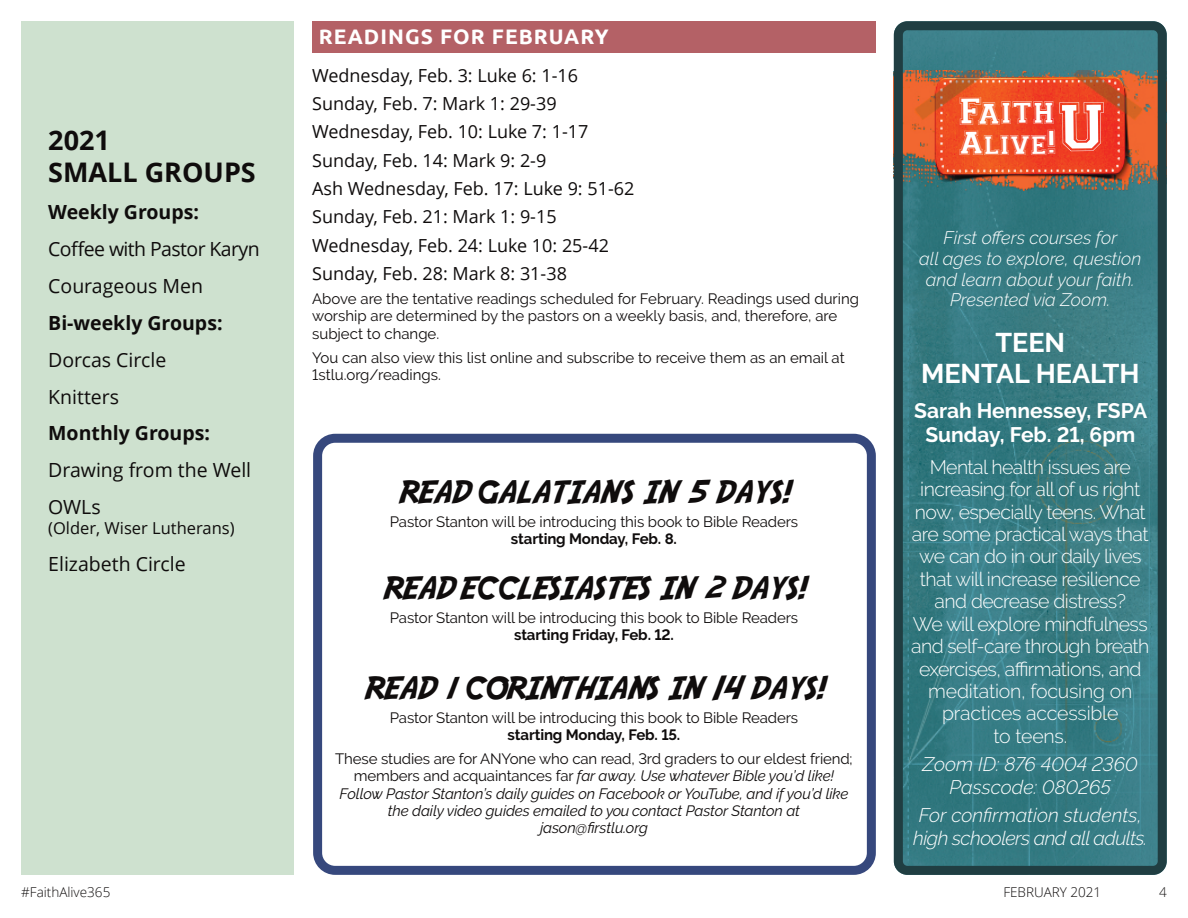
<style>
.page{position:relative;width:1188px;height:918px;background:#fff}
.page>*{position:absolute;margin:0;border:0;box-sizing:border-box;transform-origin:0 0}
.t1{font:33.45px "Collegiate FLF";color:#fff}
.t2{font:31.5px "Adventure";color:#0f0c0c}
.t3{font:29.4px "Collegiate FLF";color:#fff}
.t4{font:700 27px/31px "Raleway";color:#fff;text-align:center}
.t5{font:700 27px/32.4px "Open Sans";color:#0f0c0c}
.t6{font:700 21px/24.2px "Raleway";color:#fff;text-align:center}
.t7{font:700 21px "Ubuntu";letter-spacing:.05em;color:#fff}
.t8{font:300 19.5px/22.4px "Raleway";letter-spacing:-.03em;color:#fff;text-align:center}
.t9{font:19.5px/36.9px "Open Sans";color:#0f0c0c}
.t10{font:italic 300 19.5px/22.5px "Raleway";letter-spacing:-.03em;color:#fff}
.t11{font:700 19.5px "Open Sans";color:#0f0c0c}
.t12{font:19.5px/36.9px "Open Sans";letter-spacing:-.03em;color:#0f0c0c}
.t13{font:italic 300 19.5px/22.4px "Raleway";color:#fff;text-align:center}
.t14{font:18px/28.3px "Open Sans";color:#0f0c0c}
.t15{font:italic 300 18px/20.7px "Raleway";color:#fff;text-align:center}
.t16{font:16.5px "Open Sans";color:#0f0c0c}
.t17{font:15px/17.2px "Raleway";letter-spacing:-.01em;color:#0f0c0c}
.t18{font:italic 15px/17.2px "Raleway";letter-spacing:-.01em;color:#0f0c0c;text-align:center}
.t19{font:700 15px "Raleway";letter-spacing:-.01em;color:#0f0c0c}
.t20{font:300 13.5px "Open Sans";color:#0f0c0c}
.s1{font-size:37.5px}
.s2{font-size:36px}
.s3{font-size:40.5px}
.s4{font-style:normal}
.s5{font-size:58.65px}
</style>
<div class="page">
<div style="left:21px;top:21px;width:273px;height:854px;background:#cee1cf"></div>
<svg style="left:894px;top:21px;width:273px;height:854px;background:#497173"></svg>
<div style="left:312px;top:21px;width:564px;height:31px;background:#b46166"></div>
<svg style="left:313px;top:434px;width:563px;height:441px"></svg>
<h3 class="t5" style="left:48px;top:126px;width:209px">2021<br>SMALL GROUPS</h3>
<h3 class="t11" style="left:48px;top:204px;width:152px">Weekly Groups:</h3>
<h3 class="t12" style="left:48px;top:232px;width:213px">Coffee with Pastor Karyn<br>Courageous Men</h3>
<h3 class="t11" style="left:48px;top:315px;width:176px">Bi-weekly Groups:</h3>
<h3 class="t9" style="left:48px;top:343px;width:120px">Dorcas Circle<br>Knitters</h3>
<h3 class="t11" style="left:48px;top:426px;width:163px">Monthly Groups:</h3>
<h3 class="t9" style="left:48px;top:454px;width:204px">Drawing from the Well<br>OWLs</h3>
<p class="t16" style="left:48px;top:521px;width:188px">(Older, Wiser Lutherans)</p>
<h3 class="t9" style="left:48px;top:547px;width:139px">Elizabeth Circle</h3>
<h3 class="t7" style="left:319px;top:27px;width:291px">READINGS FOR FEBRUARY</h3>
<p class="t14" style="left:312px;top:63px;width:324px">Wednesday, Feb. 3: Luke 6: 1-16<br>Sunday, Feb. 7: Mark 1: 29-39<br>Wednesday, Feb. 10: Luke 7: 1-17<br>Sunday, Feb. 14: Mark 9: 2-9<br>Ash Wednesday, Feb. 17: Luke 9: 51-62<br>Sunday, Feb. 21: Mark 1: 9-15<br>Wednesday, Feb. 24: Luke 10: 25-42<br>Sunday, Feb. 28: Mark 8: 31-38</p>
<p class="t17" style="left:312px;top:290px;width:549px">Above are the tentative readings scheduled for February. Readings used during worship are determined by the pastors on a weekly basis, and, therefore, are subject to change.</p>
<p class="t17" style="left:312px;top:349px;width:534px">You can also view this list online and subscribe to receive them as an email at<br>1stlu.org/readings.</p>
<h2 class="t2" style="left:399px;top:480px;width:392px">READ GALATIANS IN <span class="s1">5</span> DAYS!</h2>
<p class="t17" style="left:390px;top:513px;width:410px">Pastor Stanton will be introducing this book to Bible Readers</p>
<p class="t19" style="left:511px;top:530px;width:168px">starting Monday, Feb. 8.</p>
<h2 class="t2" style="left:383px;top:576px;width:424px">READ ECCLESIASTES IN <span class="s1">2</span> DAYS!</h2>
<p class="t17" style="left:390px;top:609px;width:410px">Pastor Stanton will be introducing this book to Bible Readers</p>
<p class="t19" style="left:514px;top:626px;width:161px">starting Friday, Feb. 12.</p>
<h2 class="t2" style="left:364px;top:676px;width:461px">READ <span class="s2">1</span> CORINTHIANS IN <span class="s3">14</span> DAYS!</h2>
<p class="t17" style="left:390px;top:709px;width:410px">Pastor Stanton will be introducing this book to Bible Readers</p>
<p class="t19" style="left:508px;top:726px;width:174px">starting Monday, Feb. 15.</p>
<p class="t18" style="left:335px;top:750px;width:519px"><span class="s4">These studies are for ANYone who can read, 3rd graders to our eldest friend; members and acquaintances far</span> far away. Use whatever Bible you’d like!<br>Follow Pastor Stanton’s daily guides on Facebook or YouTube, and if you’d like the daily video guides emailed to you contact Pastor Stanton at jason@firstlu.org</p>
<h1 class="t1" style="left:960px;top:97px;width:97px;rotate:-1deg">Faith</h1>
<h3 class="t3" style="left:959px;top:131px;width:150px;rotate:-1deg">Alive!<span class="s5">U</span></h3>
<p class="t15" style="left:919px;top:228px;width:223px">First offers courses for<br>all ages to explore, question and learn about your faith.<br>Presented via Zoom.</p>
<h3 class="t4" style="left:921px;top:327px;width:220px">TEEN<br>MENTAL HEALTH</h3>
<h3 class="t6" style="left:914px;top:399px;width:234px">Sarah Hennessey, FSPA<br>Sunday, Feb. 21, 6pm</h3>
<p class="t8" style="left:911px;top:456px;width:240px">Mental health issues are increasing for all of us right now, especially teens. What are some practical ways that we can do in our daily lives that will increase resilience and decrease distress?<br>We will explore mindfulness and self-care through breath exercises, affirmations, and meditation, focusing on practices accessible<br>to teens.</p>
<h3 class="t13" style="left:923px;top:753px;width:217px">Zoom ID: 876 4004 2360<br>Passcode: 080265</h3>
<h3 class="t10" style="left:913px;top:804px;width:235px">For confirmation students, high schoolers and all adults.</h3>
<p class="t20" style="left:21px;top:886px;width:91px">#FaithAlive365</p>
<p class="t20" style="left:1003px;top:886px;width:99px">FEBRUARY 2021</p>
<p class="t20" style="left:1159px;top:886px;width:9px">4</p>
</div>
